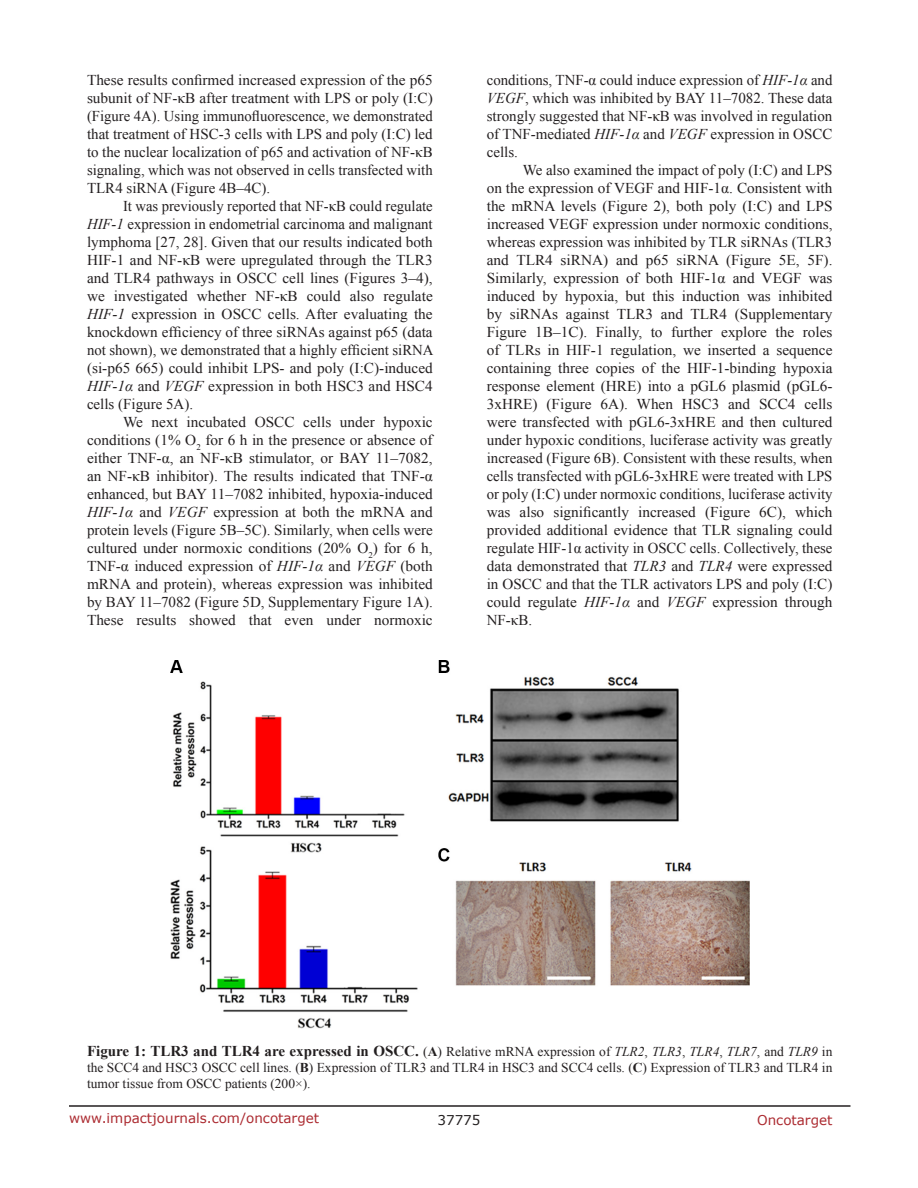
<style>
.page{position:relative;width:918px;height:1188px;background:#fff}
.page>*{position:absolute;margin:0;border:0;box-sizing:border-box;transform-origin:0 0}
.BodyText{font:15px/18px "Times New Roman";color:#231f20;text-align:justify}
.FigureText{font:700 15px "Times New Roman";color:#231f20}
.FigureText-2{font:13.5px/16.2px "Times New Roman";color:#231f20}
.t1{font:13.5px "Verdana";color:#ac2b31}
.t2{font:13.5px "Verdana";color:#231f20}
.s1{font-style:italic}
.s2{font-weight:400;font-size:13.5px}
.s3{font-size:13.5px}
.s4{font-weight:400;font-style:italic;font-size:13.5px}
.s5{font-weight:700}
</style>
<div class="page">
<hr style="left:69px;top:1105px;width:781px;height:2px;background:#231f20">
<img style="left:170px;top:660px;width:579px;height:368px">
<p class="BodyText" style="left:87px;top:71px;width:347px">These results confirmed increased expression of the p65 subunit of NF-κB after treatment with LPS or poly (I:C) (Figure 4A). Using immunofluorescence, we demonstrated that treatment of HSC-3 cells with LPS and poly (I:C) led to the nuclear localization of p65 and activation of NF-κB signaling, which was not observed in cells transfected with TLR4 siRNA (Figure 4B–4C).</p>
<p class="BodyText" style="left:87px;top:197px;width:348px;text-indent:36px">It was previously reported that NF-κB could regulate <span class="s1">HIF-1</span> expression in endometrial carcinoma and malignant lymphoma [27, 28]. Given that our results indicated both HIF-1 and NF-κB were upregulated through the TLR3 and TLR4 pathways in OSCC cell lines (Figures 3–4), we investigated whether NF-κB could also regulate <span class="s1">HIF-1</span> expression in OSCC cells. After evaluating the knockdown efficiency of three siRNAs against p65 (data not shown), we demonstrated that a highly efficient siRNA (si-p65 665) could inhibit LPS- and poly (I:C)-induced <span class="s1">HIF-1α</span> and <span class="s1">VEGF</span> expression in both HSC3 and HSC4 cells (Figure 5A).</p>
<p class="BodyText" style="left:87px;top:413px;width:347px;text-indent:36px">We next incubated OSCC cells under hypoxic conditions (1% O<sub>2</sub> for 6 h in the presence or absence of either TNF-α, an NF-κB stimulator, or BAY 11–7082, an NF-κB inhibitor). The results indicated that TNF-α enhanced, but BAY 11–7082 inhibited, hypoxia-induced <span class="s1">HIF-1α</span> and <span class="s1">VEGF</span> expression at both the mRNA and protein levels (Figure 5B–5C). Similarly, when cells were cultured under normoxic conditions (20% O<sub>2</sub>) for 6 h, TNF-α induced expression of <span class="s1">HIF-1α</span> and <span class="s1">VEGF</span> (both mRNA and protein), whereas expression was inhibited by BAY 11–7082 (Figure 5D, Supplementary Figure 1A).<br>These results showed that even under normoxic</p>
<p class="BodyText" style="left:487px;top:71px;width:347px">conditions, TNF-α could induce expression of <span class="s1">HIF-1α</span> and <span class="s1">VEGF</span>, which was inhibited by BAY 11–7082. These data strongly suggested that NF-κB was involved in regulation of TNF-mediated <span class="s1">HIF-1α</span> and <span class="s1">VEGF</span> expression in OSCC cells.</p>
<p class="BodyText" style="left:487px;top:161px;width:347px;text-indent:36px">We also examined the impact of poly (I:C) and LPS on the expression of VEGF and HIF-1α. Consistent with the mRNA levels (Figure 2), both poly (I:C) and LPS increased VEGF expression under normoxic conditions, whereas expression was inhibited by TLR siRNAs (TLR3 and TLR4 siRNA) and p65 siRNA (Figure 5E, 5F).<br>Similarly, expression of both HIF-1α and VEGF was induced by hypoxia, but this induction was inhibited by siRNAs against TLR3 and TLR4 (Supplementary Figure 1B–1C). Finally, to further explore the roles of TLRs in HIF-1 regulation, we inserted a sequence containing three copies of the HIF-1-binding hypoxia response element (HRE) into a pGL6 plasmid (pGL6- 3xHRE) (Figure 6A). When HSC3 and SCC4 cells were transfected with pGL6-3xHRE and then cultured under hypoxic conditions, luciferase activity was greatly increased (Figure 6B). Consistent with these results, when cells transfected with pGL6-3xHRE were treated with LPS or poly (I:C) under normoxic conditions, luciferase activity was also significantly increased (Figure 6C), which provided additional evidence that TLR signaling could regulate HIF-1α activity in OSCC cells. Collectively, these data demonstrated that <span class="s1">TLR3</span> and <span class="s1">TLR4</span> were expressed in OSCC and that the TLR activators LPS and poly (I:C) could regulate <span class="s1">HIF-1α</span> and <span class="s1">VEGF</span> expression through NF-κB.</p>
<p class="FigureText" style="left:87px;top:1040px;width:747px">Figure 1: TLR3 and TLR4 are expressed in OSCC. <span class="s2">(</span><span class="s3">A</span><span class="s2">) Relative mRNA expression of</span> <span class="s4">TLR2</span><span class="s2">,</span> <span class="s4">TLR3</span><span class="s2">,</span> <span class="s4">TLR4</span><span class="s2">,</span> <span class="s4">TLR7</span><span class="s2">, and</span> <span class="s4">TLR9</span> <span class="s2">in</span></p>
<p class="FigureText-2" style="left:87px;top:1059px;width:747px">the SCC4 and HSC3 OSCC cell lines. (<span class="s5">B</span>) Expression of TLR3 and TLR4 in HSC3 and SCC4 cells. (<span class="s5">C</span>) Expression of TLR3 and TLR4 in tumor tissue from OSCC patients (200×).</p>
<p class="t1" style="left:69px;top:1109px;width:252px">www.impactjournals.com/oncotarget</p>
<p class="t2" style="left:438px;top:1111px;width:44px">37775</p>
<p class="t1" style="left:757px;top:1111px;width:77px">Oncotarget</p>
</div>
